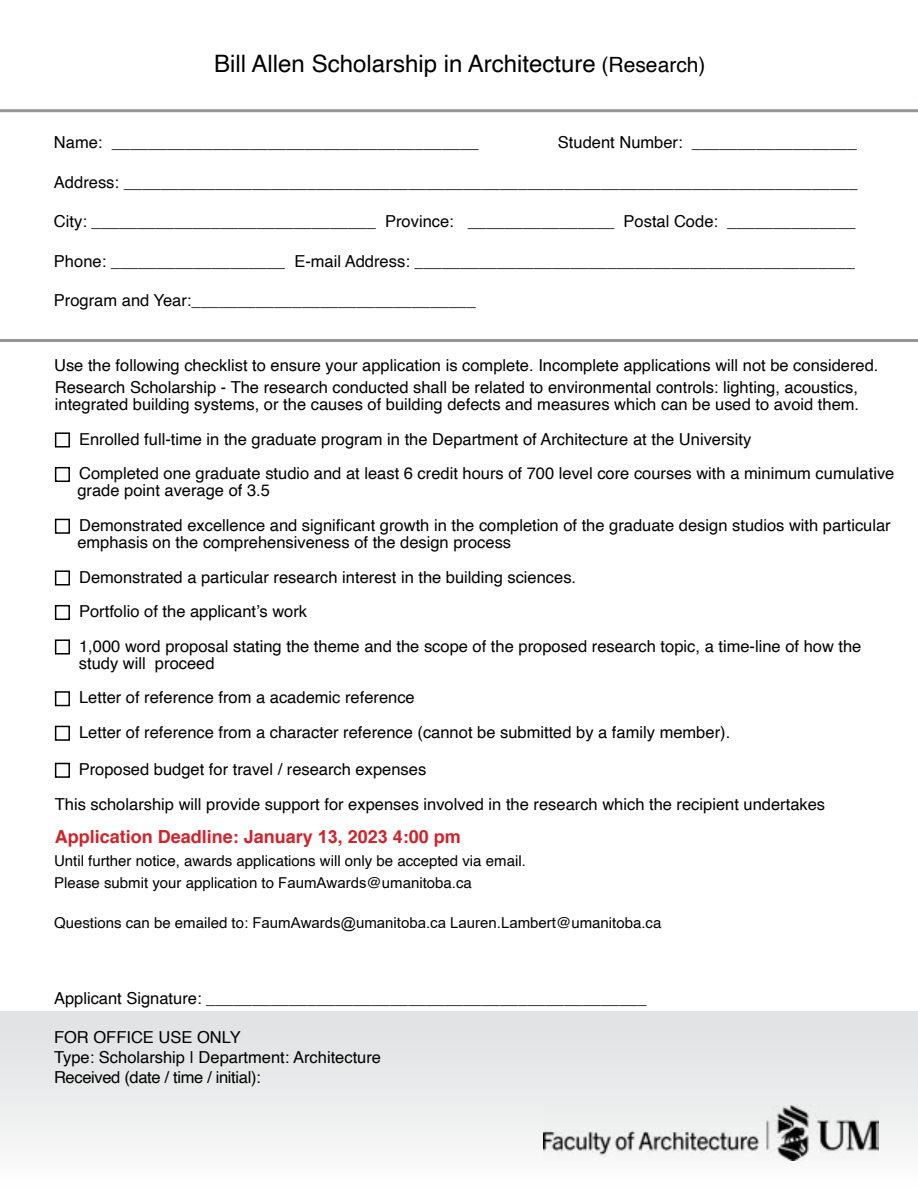
<style>
.page{position:relative;width:918px;height:1188px;background:#fff}
.page>*{position:absolute;margin:0;border:0;box-sizing:border-box;transform-origin:0 0}
.t1{font:24px "Helvetica";color:#000}
.t2{font:700 18px "Helvetica";color:#d2232a}
.t3{font:16.5px/34.5px "Helvetica";color:#000}
.t4{font:15px/21.8px "Helvetica";color:#000}
.s1{font-size:21px}
.s2{font-family:"Arial"}
</style>
<div class="page">
<div style="left:0;top:1012px;width:918px;height:176px;background:linear-gradient(to bottom,#dedfe1,#fcfcfc)"></div>
<div style="left:55px;top:432px;width:15px;height:16px;border:2px solid #000"></div>
<div style="left:55px;top:467px;width:15px;height:15px;border:2px solid #000"></div>
<div style="left:55px;top:519px;width:15px;height:15px;border:2px solid #000"></div>
<div style="left:55px;top:570px;width:15px;height:16px;border:2px solid #000"></div>
<div style="left:55px;top:605px;width:15px;height:15px;border:2px solid #000"></div>
<div style="left:55px;top:639px;width:15px;height:16px;border:2px solid #000"></div>
<div style="left:55px;top:691px;width:15px;height:15px;border:2px solid #000"></div>
<div style="left:55px;top:726px;width:15px;height:15px;border:2px solid #000"></div>
<div style="left:55px;top:763px;width:15px;height:15px;border:2px solid #000"></div>
<hr style="left:0;top:109px;width:918px;height:3px;background:#939598">
<hr style="left:0;top:339px;width:918px;height:3px;background:#939598">
<img style="left:543px;top:1105px;width:336px;height:56px">
<h1 class="t1" style="left:214px;top:45px;width:493px">Bill Allen Scholarship in Architecture <span class="s1">(Research)</span></h1>
<p class="t3" style="left:54px;top:125px;width:426px">Name: ________________________________________</p>
<p class="t3" style="left:558px;top:125px;width:301px">Student Number: __________________</p>
<p class="t3" style="left:54px;top:165px;width:805px">Address: ________________________________________________________________________________</p>
<p class="t3" style="left:54px;top:205px;width:803px">City: _______________________________ Province: ________________ Postal Code: ______________</p>
<p class="t3" style="left:54px;top:244px;width:802px">Phone: ___________________ E-mail Address: ________________________________________________</p>
<p class="t3" style="left:54px;top:284px;width:423px">Program and Year:_______________________________</p>
<p class="t3" style="left:54px;top:349px;width:826px">Use the following checklist to ensure your application is complete. Incomplete applications will not be considered.</p>
<p class="t3" style="left:55px;top:379px;width:806px;line-height:17.2px">Research Scholarship - The research conducted shall be related to environmental controls: lighting, acoustics, integrated building systems, or the causes of building defects and measures which can be used to avoid them.</p>
<p class="t3" style="left:79px;top:422px;width:817px">Enrolled full-time in the graduate program in the Department of Architecture at the University<br>Completed one graduate studio and at least 6 credit hours of 700 level core courses with a minimum cumulative</p>
<p class="t3" style="left:77px;top:474px;width:815px">grade point average of 3.5<br>Demonstrated excellence and significant growth in the completion of the graduate design studios with particular</p>
<p class="t3" style="left:77px;top:525px;width:786px">emphasis on the comprehensiveness of the design process<br>Demonstrated a particular research interest in the building sciences.<br>Portfolio of the applicant’s work<br>1,000 word proposal stating the theme and the scope of the proposed research topic, a time-line of how the</p>
<p class="t3" style="left:79px;top:646px;width:653px">study will proceed<br>Letter of reference from a academic reference<br>Letter of reference from a character reference (cannot be submitted by a family member).</p>
<p class="t3" style="left:55px;top:752px;width:772px;line-height:35px;text-indent:24px">Proposed budget for travel / research expenses<br>This scholarship will provide support for expenses involved in the research which the recipient undertakes</p>
<p class="t2" style="left:55px;top:822px;width:408px">Application Deadline: January <span class="s2">13</span>, 202<span class="s2">3</span> 4:00 pm</p>
<p class="t4" style="left:54px;top:850px;width:473px">Until further notice, awards applications will only be accepted via email.<br>Please submit your application to <span class="s2">FaumAwards</span>@umanitoba.ca</p>
<p class="t4" style="left:54px;top:912px;width:609px">Questions can be emailed to: <span class="s2">FaumAwards@umanitoba.ca Lauren.Lambert</span>@umanitoba.ca</p>
<p class="t3" style="left:54px;top:982px;width:594px">Applicant Signature: ________________________________________________</p>
<p class="t3" style="left:54px;top:1028px;width:329px;line-height:19.8px">FOR OFFICE USE ONLY<br>Type: Scholarship | Department: Architecture<br>Received (date / time / initial):</p>
</div>
